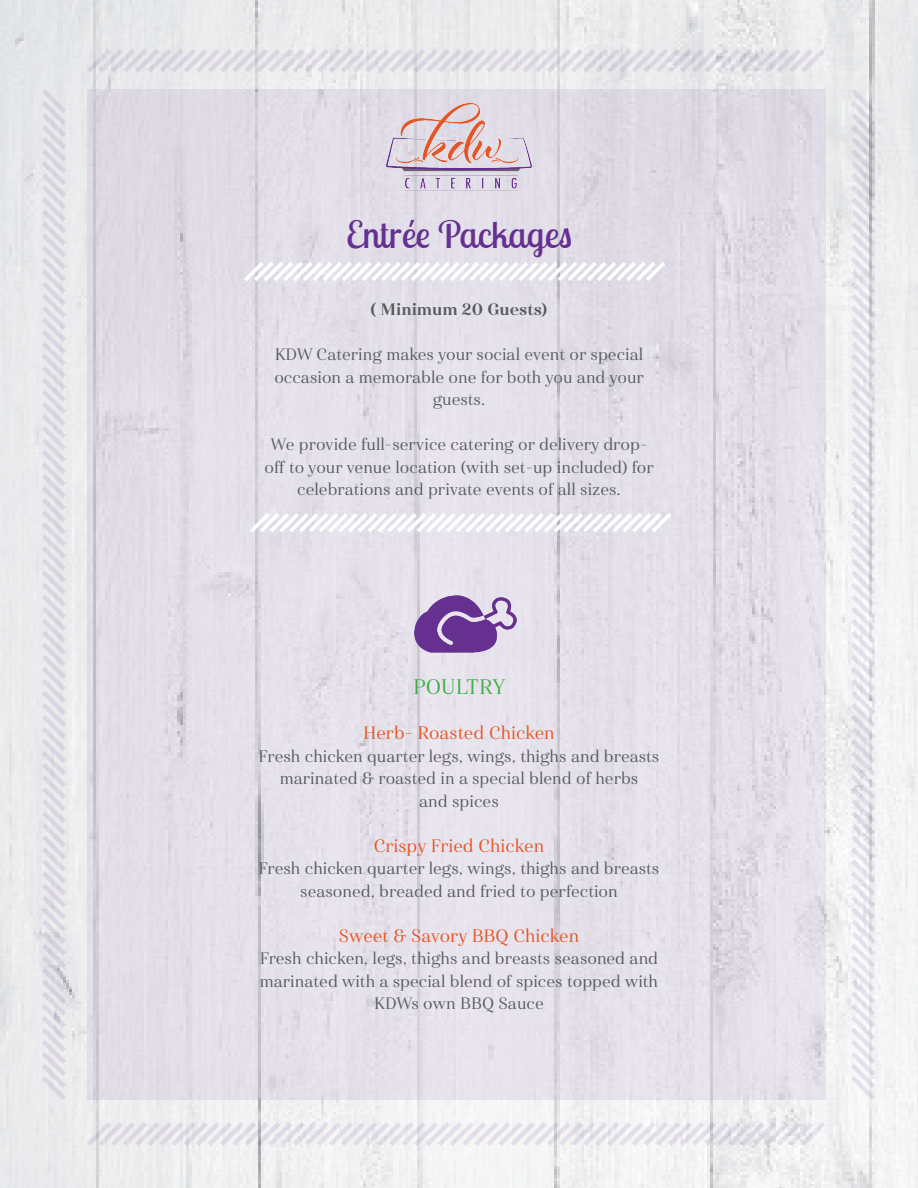
<style>
.page{position:relative;width:918px;height:1188px;background:#fff}
.page>*{position:absolute;margin:0;border:0;box-sizing:border-box;transform-origin:0 0}
.t1{font:37.5px "Lobster Two";color:#653091}
.Header_2{font:21px "Haboro Nor Reg";color:#40ae49}
.menu_item{font:18px "Haboro Nor Reg";color:#e75524}
.description{font:16.5px/22.5px "Haboro Nor Reg";color:#5a5a5d;text-align:center}
.description-2{font:16.5px "Haboro Nor Bol";color:#5a5a5d}
</style>
<div class="page">
<img style="left:0;top:0;width:918px;height:1188px">
<div style="left:87px;top:89px;width:738px;height:1011px;background:#e3e0e9"></div>
<img style="left:387px;top:103px;width:144px;height:89px">
<svg style="left:37px;top:84px;width:34px;height:1021px;background:#e4e2e7"></svg>
<svg style="left:846px;top:84px;width:34px;height:1021px"></svg>
<svg style="left:82px;top:44px;width:748px;height:34px;background:#e4e3e8"></svg>
<svg style="left:82px;top:1117px;width:748px;height:34px"></svg>
<img style="left:415px;top:595px;width:102px;height:57px">
<svg style="left:244px;top:258px;width:421px;height:27px"></svg>
<svg style="left:250px;top:509px;width:421px;height:27px"></svg>
<p class="t1" style="left:346px;top:210px;width:227px">Entrée Packages</p>
<p class="description-2" style="left:371px;top:298px;width:178px">( Minimum 20 Guests)</p>
<p class="description" style="left:274px;top:343px;width:371px">KDW Catering makes your social event or special occasion a memorable one for both you and your guests.</p>
<p class="description" style="left:265px;top:433px;width:391px">We provide full-service catering or delivery drop&shy;off to your venue location (with set-up included) for celebrations and private events of all sizes.</p>
<p class="Header_2" style="left:413px;top:673px;width:94px">POULTRY</p>
<p class="menu_item" style="left:363px;top:721px;width:193px">Herb- Roasted Chicken</p>
<p class="description" style="left:259px;top:745px;width:402px">Fresh chicken quarter legs, wings, thighs and breasts marinated &amp; roasted in a special blend of herbs</p>
<p class="description" style="left:419px;top:790px;width:81px">and spices</p>
<p class="menu_item" style="left:374px;top:834px;width:172px">Crispy Fried Chicken</p>
<p class="description" style="left:259px;top:857px;width:402px">Fresh chicken quarter legs, wings, thighs and breasts seasoned, breaded and fried to perfection</p>
<p class="menu_item" style="left:339px;top:924px;width:242px">Sweet &amp; Savory BBQ Chicken</p>
<p class="description" style="left:260px;top:947px;width:400px">Fresh chicken, legs, thighs and breasts seasoned and marinated with a special blend of spices topped with<br>KDWs own BBQ Sauce</p>
</div>
